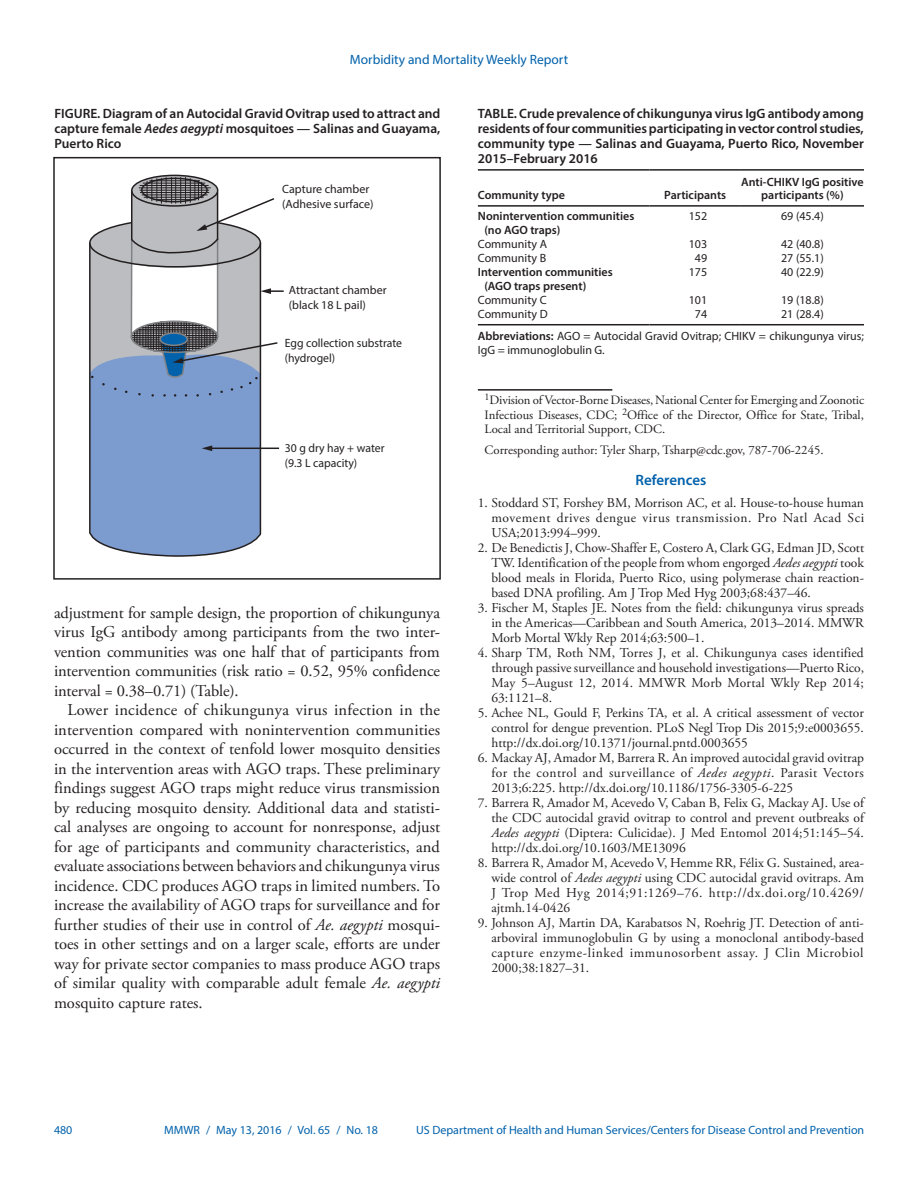
<style>
.page{position:relative;width:918px;height:1188px;background:#fff}
.page>*{position:absolute;margin:0;border:0;box-sizing:border-box;transform-origin:0 0}
.Paragraph{font:16.5px/19.5px "Adobe Garamond Pro";letter-spacing:-.005em;color:#231f20;text-align:justify}
.Ref_Title{font:600 15px "Myriad Pro";color:#0161ab}
.References{font:13.5px/15px "Adobe Garamond Pro";color:#231f20;text-align:justify}
.Figure_Title{font:600 13.5px/15px "Myriad Pro";color:#231f20;text-align:justify}
.t1{font:13.5px "Myriad Pro";color:#0161ab}
.Author_Affiliations{font:12.75px/14.2px "Adobe Garamond Pro";color:#231f20;text-align:justify}
.Corresponding_Author{font:12.75px "Adobe Garamond Pro";color:#231f20}
.Abbreviations{font:12px/15px "Myriad Pro";color:#231f20}
.t2{font:12px "Myriad Pro";color:#0161ab}
.table_data_indent_1{font:600 12px/13.5px "Myriad Pro";color:#231f20}
.Table_Body{font:12px "Myriad Pro";color:#231f20}
.table_data_8pt_semib{font:600 12px/13.5px "Myriad Pro";color:#231f20;text-align:center}
.table_data_indent_1-2{font:12px "Myriad Pro";color:#231f20}
.s1{font-style:italic}
.s2{font-weight:600}
</style>
<div class="page">
<hr style="left:478px;top:389px;width:134px;height:2px;background:#231f20">
<hr style="left:478px;top:169px;width:172px;height:2px;background:#231f20">
<hr style="left:650px;top:169px;width:91px;height:2px;background:#231f20">
<hr style="left:741px;top:169px;width:123px;height:2px;background:#231f20">
<hr style="left:478px;top:205px;width:172px;height:2px;background:#231f20">
<hr style="left:650px;top:205px;width:91px;height:2px;background:#231f20">
<hr style="left:741px;top:205px;width:123px;height:2px;background:#231f20">
<hr style="left:478px;top:324px;width:172px;height:1px;background:#231f20">
<hr style="left:650px;top:324px;width:91px;height:1px;background:#231f20">
<hr style="left:741px;top:324px;width:123px;height:1px;background:#231f20">
<svg style="left:89px;top:175px;width:195px;height:381px"></svg>
<div style="left:53px;top:157px;width:388px;height:423px;border:2px solid #231f20"></div>
<p class="t1" style="left:350px;top:51px;width:220px">Morbidity and Mortality Weekly Report</p>
<p class="Figure_Title" style="left:54px;top:106px;width:388px">FIGURE. Diagram of an Autocidal Gravid Ovitrap used to attract and capture female <span class="s1">Aedes aegypti</span> mosquitoes — Salinas and Guayama, Puerto Rico</p>
<p class="Abbreviations" style="left:282px;top:181px;width:93px">Capture chamber (Adhesive surface)</p>
<p class="Abbreviations" style="left:289px;top:282px;width:99px">Attractant chamber (black 18 L pail)</p>
<p class="Abbreviations" style="left:285px;top:336px;width:119px">Egg collection substrate (hydrogel)</p>
<p class="Abbreviations" style="left:285px;top:440px;width:101px">30 g dry hay + water (9.3 L capacity)</p>
<p class="Paragraph" style="left:54px;top:603px;width:388px">adjustment for sample design, the proportion of chikungunya virus IgG antibody among participants from the two inter&shy;vention communities was one half that of participants from intervention communities (risk ratio = 0.52, 95% confidence interval = 0.38–0.71) (Table).</p>
<p class="Paragraph" style="left:54px;top:701px;width:388px;text-indent:13px">Lower incidence of chikungunya virus infection in the intervention compared with nonintervention communities occurred in the context of tenfold lower mosquito densities in the intervention areas with AGO traps. These preliminary findings suggest AGO traps might reduce virus transmission by reducing mosquito density. Additional data and statisti&shy;cal analyses are ongoing to account for nonresponse, adjust for age of participants and community characteristics, and evaluate associations between behaviors and chikungunya virus incidence. CDC produces AGO traps in limited numbers. To increase the availability of AGO traps for surveillance and for further studies of their use in control of <span class="s1">Ae. aegypti</span> mosqui&shy;toes in other settings and on a larger scale, efforts are under way for private sector companies to mass produce AGO traps of similar quality with comparable adult female <span class="s1">Ae. aegypti </span>mosquito capture rates.</p>
<p class="Figure_Title" style="left:478px;top:106px;width:388px">TABLE. Crude prevalence of chikungunya virus IgG antibody among residents of four communities participating in vector control studies, community type — Salinas and Guayama, Puerto Rico, November 2015–February 2016</p>
<p class="table_data_8pt_semib" style="left:478px;top:188px;width:89px">Community type</p>
<p class="table_data_8pt_semib" style="left:664px;top:188px;width:63px">Participants</p>
<p class="table_data_8pt_semib" style="left:741px;top:175px;width:124px">Anti-CHIKV IgG positive participants (%)</p>
<p class="table_data_indent_1" style="left:484px;top:209px;width:151px;text-indent:-6px">Nonintervention communities (no AGO traps)</p>
<p class="Table_Body" style="left:689px;top:209px;width:20px">152</p>
<p class="Table_Body" style="left:781px;top:209px;width:44px">69 (45.4)</p>
<p class="table_data_indent_1-2" style="left:478px;top:236px;width:71px">Community A</p>
<p class="Table_Body" style="left:689px;top:236px;width:20px">103</p>
<p class="Table_Body" style="left:781px;top:236px;width:44px">42 (40.8)</p>
<p class="table_data_indent_1-2" style="left:478px;top:250px;width:70px">Community B</p>
<p class="Table_Body" style="left:695px;top:250px;width:14px">49</p>
<p class="Table_Body" style="left:781px;top:250px;width:44px">27 (55.1)</p>
<p class="table_data_indent_1" style="left:484px;top:265px;width:130px;text-indent:-6px">Intervention communities (AGO traps present)</p>
<p class="Table_Body" style="left:689px;top:265px;width:20px">175</p>
<p class="Table_Body" style="left:781px;top:265px;width:44px">40 (22.9)</p>
<p class="table_data_indent_1-2" style="left:478px;top:292px;width:70px">Community C</p>
<p class="Table_Body" style="left:689px;top:292px;width:20px">101</p>
<p class="Table_Body" style="left:781px;top:292px;width:44px">19 (18.8)</p>
<p class="table_data_indent_1-2" style="left:478px;top:307px;width:71px">Community D</p>
<p class="Table_Body" style="left:695px;top:307px;width:14px">74</p>
<p class="Table_Body" style="left:781px;top:307px;width:44px">21 (28.4)</p>
<p class="Abbreviations" style="left:478px;top:330px;width:388px;line-height:13.5px"><span class="s2">Abbreviations:</span> AGO = Autocidal Gravid Ovitrap; CHIKV = chikungunya virus;<br>IgG = immunoglobulin G.</p>
<p class="Author_Affiliations" style="left:485px;top:394px;width:381px"><sup>1</sup>Division of Vector-Borne Diseases, National Center for Emerging and Zoonotic Infectious Diseases, CDC; <sup>2</sup>Office of the Director, Office for State, Tribal, Local and Territorial Support, CDC.</p>
<p class="Corresponding_Author" style="left:485px;top:442px;width:340px">Corresponding author: Tyler Sharp, Tsharp@cdc.gov, 787-706-2245.</p>
<h1 class="Ref_Title" style="left:636px;top:471px;width:72px">References</h1>
<p class="References" style="left:491px;top:496px;width:374px;text-indent:-14px">1. Stoddard ST, Forshey BM, Morrison AC, et al. House-to-house human movement drives dengue virus transmission. Pro Natl Acad Sci USA;2013:994–999.</p>
<p class="References" style="left:491px;top:541px;width:374px;text-indent:-14px">2. De Benedictis J, Chow-Shaffer E, Costero A, Clark GG, Edman JD, Scott TW. Identification of the people from whom engorged <span class="s1">Aedes aegypti</span> took blood meals in Florida, Puerto Rico, using polymerase chain reaction&shy;based DNA profiling. Am J Trop Med Hyg 2003;68:437–46.</p>
<p class="References" style="left:491px;top:601px;width:374px;text-indent:-14px">3. Fischer M, Staples JE. Notes from the field: chikungunya virus spreads in the Americas—Caribbean and South America, 2013–2014. MMWR Morb Mortal Wkly Rep 2014;63:500–1.</p>
<p class="References" style="left:491px;top:646px;width:374px;text-indent:-14px">4. Sharp TM, Roth NM, Torres J, et al. Chikungunya cases identified through passive surveillance and household investigations—Puerto Rico, May 5–August 12, 2014. MMWR Morb Mortal Wkly Rep 2014; 63:1121–8.</p>
<p class="References" style="left:491px;top:706px;width:374px;text-indent:-14px">5. Achee NL, Gould F, Perkins TA, et al. A critical assessment of vector control for dengue prevention. PLoS Negl Trop Dis 2015;9:e0003655. http://dx.doi.org/10.1371/journal.pntd.0003655</p>
<p class="References" style="left:491px;top:751px;width:374px;text-indent:-14px">6. Mackay AJ, Amador M, Barrera R. An improved autocidal gravid ovitrap for the control and surveillance of <span class="s1">Aedes aegypti</span>. Parasit Vectors 2013;6:225. http://dx.doi.org/10.1186/1756-3305-6-225</p>
<p class="References" style="left:491px;top:796px;width:374px;text-indent:-13px">7. Barrera R, Amador M, Acevedo V, Caban B, Felix G, Mackay AJ. Use of the CDC autocidal gravid ovitrap to control and prevent outbreaks of <span class="s1">Aedes aegypti</span> (Diptera: Culicidae). J Med Entomol 2014;51:145–54. http://dx.doi.org/10.1603/ME13096</p>
<p class="References" style="left:491px;top:856px;width:374px;text-indent:-14px">8. Barrera R, Amador M, Acevedo V, Hemme RR, Félix G. Sustained, area&shy;wide control of <span class="s1">Aedes aegypti</span> using CDC autocidal gravid ovitraps. Am J Trop Med Hyg 2014;91:1269–76. http://dx.doi.org/10.4269/ ajtmh.14-0426</p>
<p class="References" style="left:491px;top:916px;width:374px;text-indent:-14px">9. Johnson AJ, Martin DA, Karabatsos N, Roehrig JT. Detection of anti&shy;arboviral immunoglobulin G by using a monoclonal antibody-based capture enzyme-linked immunosorbent assay. J Clin Microbiol 2000;38:1827–31.</p>
<p class="t2" style="left:54px;top:1123px;width:20px">480</p>
<p class="t2" style="left:164px;top:1123px;width:215px">MMWR / May 13, 2016 / Vol. 65 / No. 18</p>
<p class="t2" style="left:416px;top:1123px;width:450px">US Department of Health and Human Services/Centers for Disease Control and Prevention</p>
</div>
